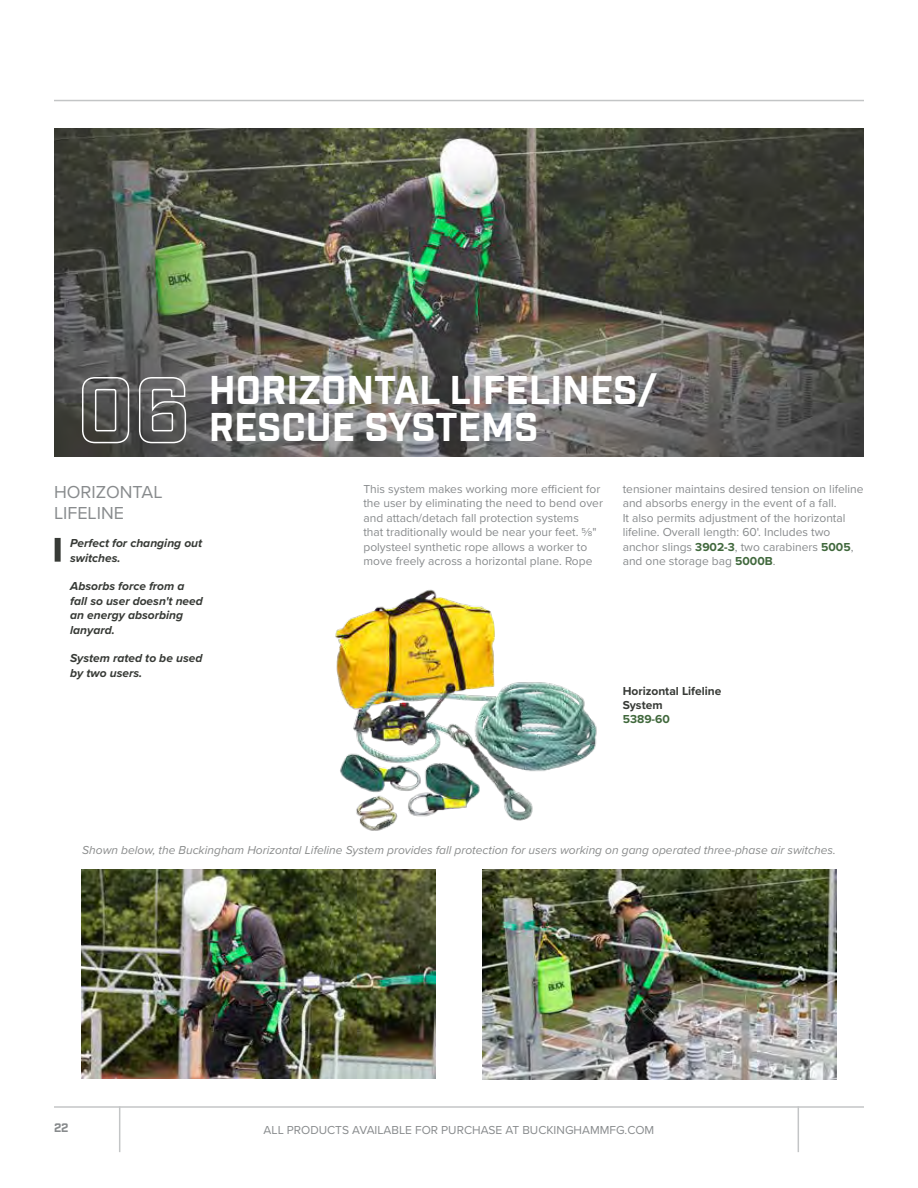
<style>
.page{position:relative;width:918px;height:1188px;background:#fff}
.page>*{position:absolute;margin:0;border:0;box-sizing:border-box;transform-origin:0 0}
.t1{font:700 39px/37.5px "Industry";color:#fff}
.t2{font:18px/21.6px "Proxima Nova";color:#888b8d}
.t3{font:12px/14.4px "Proxima Nova";color:#888b8d}
.t4{font:italic 700 12px/14.4px "Proxima Nova";color:#373a36}
.t5{font:italic 12px "Proxima Nova";color:#8a8c8c}
.t6{font:700 12px/14.4px "Proxima Nova";color:#373a36}
.t7{font:700 12px "Proxima Nova";color:#40683c}
.t8{font:700 12px "Industry";color:#888b8d}
.s1{font-weight:700;color:#40683c}
</style>
<div class="page">
<hr style="left:54px;top:100px;width:810px;height:1px;background:#888b8d">
<hr style="left:54px;top:1106px;width:810px;height:2px;background:#888b8d">
<hr style="left:798px;top:1106px;width:1px;height:46px;background:#888b8d">
<hr style="left:119px;top:1106px;width:1px;height:46px;background:#888b8d">
<img style="left:335px;top:589px;width:262px;height:242px">
<img style="left:482px;top:870px;width:354px;height:209px">
<img style="left:82px;top:870px;width:354px;height:209px">
<img style="left:54px;top:128px;width:810px;height:329px">
<div style="left:55px;top:538px;width:6px;height:24px;background:#373a36"></div>
<svg style="left:81px;top:376px;width:49px;height:68px;background:#676765"></svg>
<svg style="left:138px;top:376px;width:49px;height:68px;background:#747474"></svg>
<h1 class="t1" style="left:209px;top:373px;width:450px">HORIZONTAL LIFELINES/<br>RESCUE SYSTEMS</h1>
<h2 class="t2" style="left:54px;top:480px;width:110px">HORIZONTAL<br>LIFELINE</h2>
<p class="t4" style="left:70px;top:536px;width:134px">Perfect for changing out switches.</p>
<p class="t4" style="left:70px;top:579px;width:134px">Absorbs force from a fall so user doesn't need an energy absorbing lanyard.</p>
<p class="t4" style="left:70px;top:651px;width:134px">System rated to be used by two users.</p>
<p class="t3" style="left:363px;top:481px;width:241px">This system makes working more efficient for the user by eliminating the need to bend over and attach/detach fall protection systems<br>that traditionally would be near your feet. 5/8" polysteel synthetic rope allows a worker to move freely across a horizontal plane. Rope</p>
<p class="t3" style="left:623px;top:481px;width:242px">tensioner maintains desired tension on lifeline and absorbs energy in the event of a fall.<br>It also permits adjustment of the horizontal lifeline. Overall length: 60'. Includes two anchor slings <span class="s1">3902-3</span>, two carabiners <span class="s1">5005</span>, and one storage bag <span class="s1">5000B</span>.</p>
<p class="t6" style="left:623px;top:683px;width:100px">Horizontal Lifeline<br>System</p>
<p class="t7" style="left:623px;top:710px;width:49px">5389-60</p>
<p class="t5" style="left:82px;top:841px;width:755px">Shown below, the Buckingham Horizontal Lifeline System provides fall protection for users working on gang operated three-phase air switches.</p>
<p class="t8" style="left:54px;top:1120px;width:16px">22</p>
<p class="t3" style="left:264px;top:1122px;width:392px">ALL PRODUCTS AVAILABLE FOR PURCHASE AT BUCKINGHAMMFG.COM</p>
</div>
